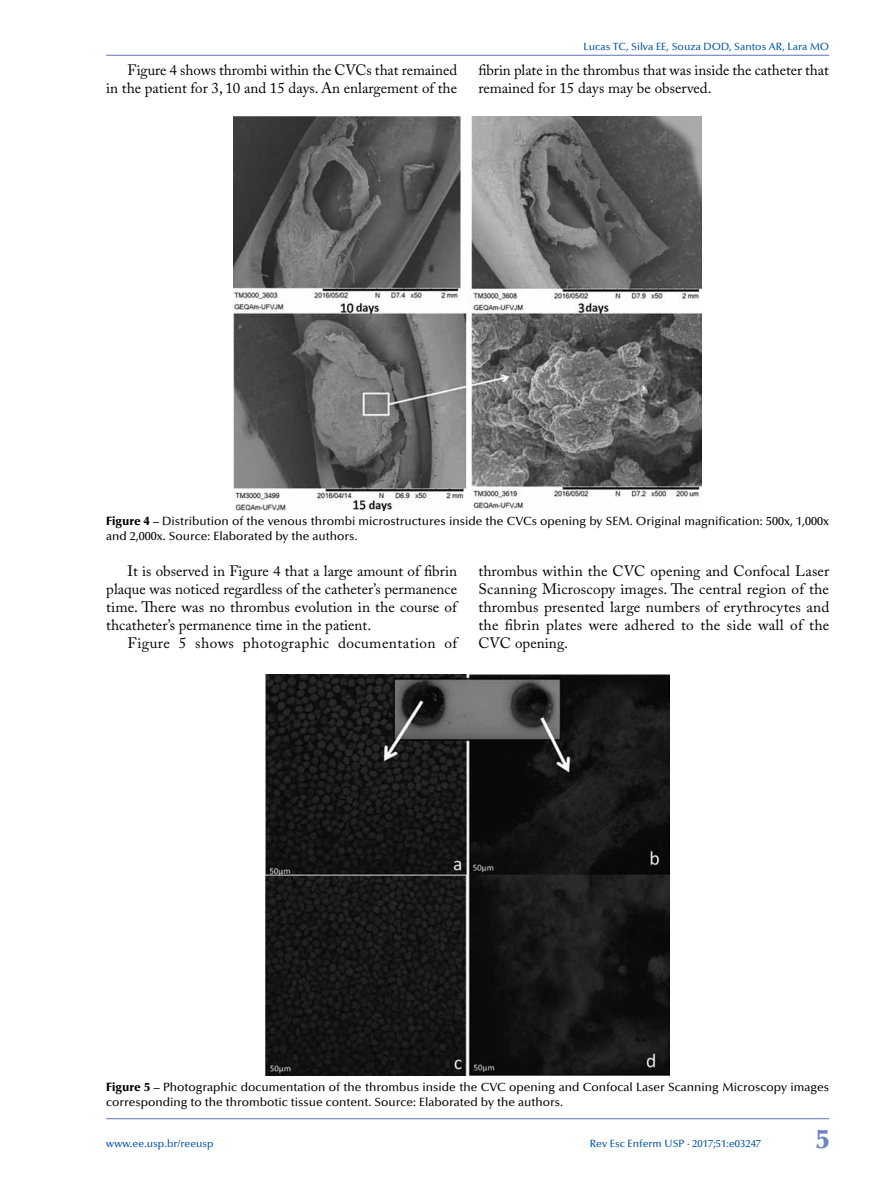
<style>
.page{position:relative;width:893px;height:1191px;background:#fff}
.page>*{position:absolute;margin:0;border:0;box-sizing:border-box;transform-origin:0 0}
.t1{font:900 27px "Optima LT";color:#6f85c2}
.t2{font:15px/18px "Adobe Caslon Pro";color:#000;text-align:justify}
.t3{font:15px "Adobe Caslon Pro";letter-spacing:.025em;color:#000}
.t4{font:500 12px/15px "Optima LT";color:#000}
.t5{font:500 10.5px "Optima LT";color:#0054a6}
.s1{font-weight:900}
</style>
<div class="page">
<hr style="left:106px;top:1118px;width:723px;height:1px;background:#6f85c2">
<hr style="left:106px;top:55px;width:723px;height:1px;background:#6f85c2">
<img style="left:234px;top:117px;width:468px;height:393px">
<img style="left:266px;top:674px;width:404px;height:402px">
<p class="t5" style="left:584px;top:40px;width:247px">Lucas TC, Silva EE, Souza DOD, Santos AR, Lara MO</p>
<p class="t2" style="left:106px;top:61px;width:352px;text-align:right">Figure 4 shows thrombi within the CVCs that remained<br>in the patient for 3, 10 and 15 days. An enlargement of the</p>
<p class="t2" style="left:478px;top:61px;width:352px">fibrin plate in the thrombus that was inside the catheter that remained for 15 days may be observed.</p>
<p class="t4" style="left:106px;top:514px;width:724px"><span class="s1">Figure 4</span> – Distribution of the venous thrombi microstructures inside the CVCs opening by SEM. Original magnification: 500x, 1,000x and 2,000x. Source: Elaborated by the authors.</p>
<p class="t2" style="left:106px;top:561px;width:352px;text-indent:21px">It is observed in Figure 4 that a large amount of fibrin plaque was noticed regardless of the catheter’s permanence time. There was no thrombus evolution in the course of thcatheter’s permanence time in the patient.</p>
<p class="t3" style="left:128px;top:634px;width:331px">Figure 5 shows photographic documentation of</p>
<p class="t2" style="left:478px;top:561px;width:353px">thrombus within the CVC opening and Confocal Laser Scanning Microscopy images. The central region of the thrombus presented large numbers of erythrocytes and the fibrin plates were adhered to the side wall of the CVC opening.</p>
<p class="t4" style="left:106px;top:1079px;width:724px"><span class="s1">Figure 5</span> – Photographic documentation of the thrombus inside the CVC opening and Confocal Laser Scanning Microscopy images corresponding to the thrombotic tissue content. Source: Elaborated by the authors.</p>
<p class="t5" style="left:106px;top:1137px;width:109px">www.ee.usp.br/reeusp</p>
<p class="t5" style="left:590px;top:1137px;width:173px">Rev Esc Enferm USP · 2017;51:e03247</p>
<h1 class="t1" style="left:816px;top:1123px;width:15px">5</h1>
</div>
